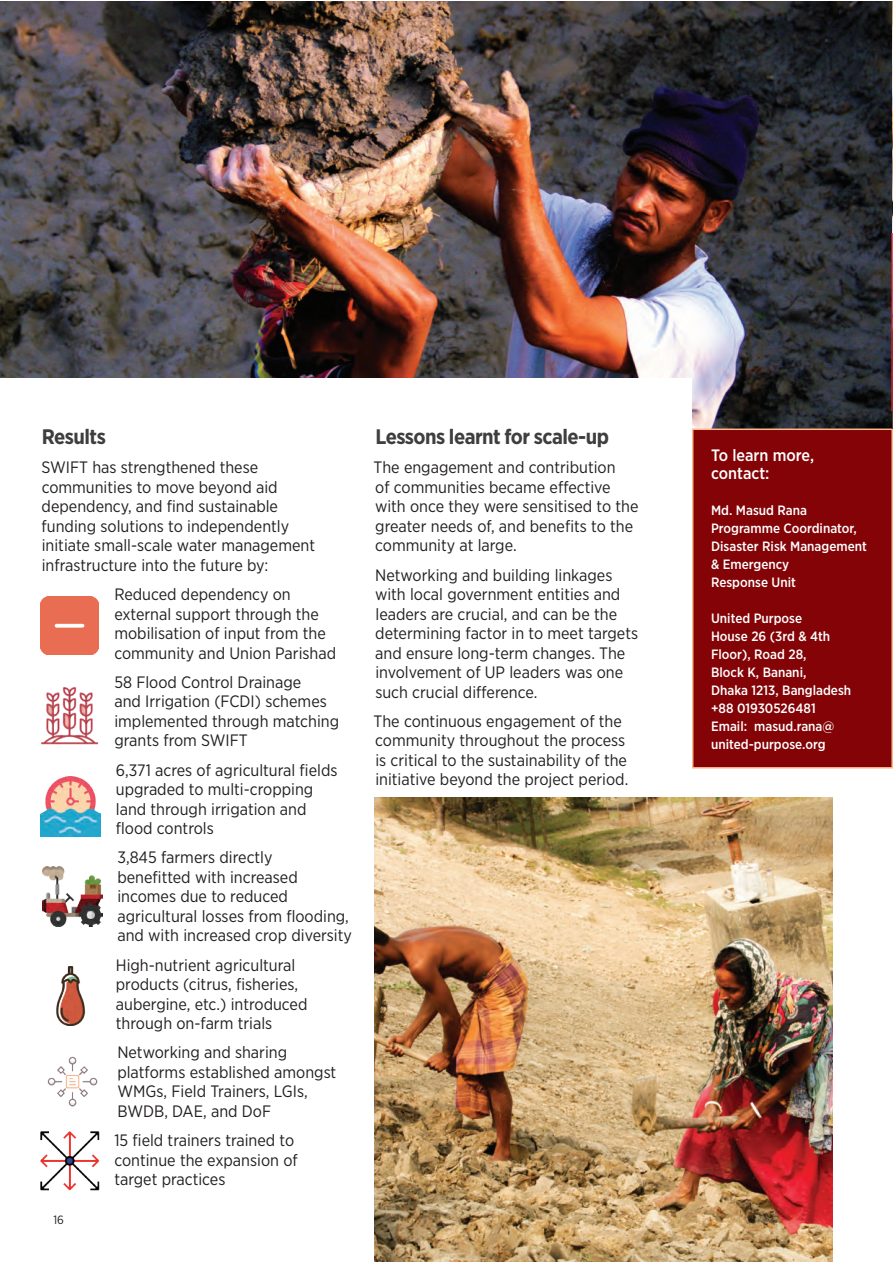
<style>
.page{position:relative;width:893px;height:1263px;background:#fff}
.page>*{position:absolute;margin:0;border:0;box-sizing:border-box;transform-origin:0 0}
.t1{font:700 21px "Gotham Narrow";letter-spacing:-.025em;color:#3e3e3f}
.t2{font:16.5px/19.5px "Gotham Narrow";color:#231f20}
.t3{font:500 16.5px/18px "Gotham Narrow";color:#fff}
.t4{font:500 13.5px/18px "Gotham Narrow";color:#fff}
.t5{font:12px "Gotham Narrow";color:#231f20}
</style>
<div class="page">
<img style="left:0;top:2px;width:893px;height:426px">
<div style="left:0;top:378px;width:692px;height:871px;background:#fff"></div>
<div style="left:693px;top:429px;width:199px;height:339px;background:#840306"></div>
<div style="left:692px;top:428px;width:201px;height:340px;border:2px solid #fab88d"></div>
<div style="left:40px;top:597px;width:58px;height:57px;background:#e86d52"></div>
<img style="left:41px;top:687px;width:57px;height:57px">
<img style="left:41px;top:776px;width:59px;height:60px">
<img style="left:42px;top:866px;width:60px;height:60px">
<img style="left:56px;top:966px;width:30px;height:60px">
<img style="left:47px;top:1056px;width:51px;height:51px">
<img style="left:40px;top:1131px;width:60px;height:60px">
<img style="left:375px;top:797px;width:457px;height:464px">
<hr style="left:891px;top:233px;width:2px;height:177px;background:#d3212a">
<p class="t1" style="left:42px;top:423px;width:66px">Results</p>
<p class="t2" style="left:41px;top:457px;width:275px">SWIFT has strengthened these communities to move beyond aid dependency, and find sustainable funding solutions to independently initiate small-scale water management infrastructure into the future by:</p>
<p class="t5" style="left:53px;top:1212px;width:12px">16</p>
<p class="t2" style="left:114px;top:584px;width:223px">Reduced dependency on external support through the mobilisation of input from the community and Union Parishad</p>
<p class="t2" style="left:114px;top:672px;width:226px">58 Flood Control Drainage<br>and Irrigation (FCDI) schemes implemented through matching grants from SWIFT</p>
<p class="t2" style="left:116px;top:760px;width:223px">6,371 acres of agricultural fields upgraded to multi-cropping land through irrigation and flood controls</p>
<p class="t2" style="left:117px;top:847px;width:236px">3,845 farmers directly<br>benefitted with increased incomes due to reduced agricultural losses from flooding, and with increased crop diversity</p>
<p class="t2" style="left:116px;top:955px;width:193px">High-nutrient agricultural products (citrus, fisheries, aubergine, etc.) introduced through on-farm trials</p>
<p class="t2" style="left:117px;top:1042px;width:220px">Networking and sharing platforms established amongst<br>WMGs, Field Trainers, LGIs,<br>BWDB, DAE, and DoF</p>
<p class="t2" style="left:114px;top:1130px;width:185px">15 field trainers trained to continue the expansion of target practices</p>
<p class="t1" style="left:375px;top:423px;width:235px">Lessons learnt for scale-up</p>
<p class="t2" style="left:374px;top:457px;width:266px">The engagement and contribution<br>of communities became effective with once they were sensitised to the greater needs of, and benefits to the community at large.</p>
<p class="t2" style="left:375px;top:565px;width:265px">Networking and building linkages with local government entities and leaders are crucial, and can be the determining factor in to meet targets and ensure long-term changes. The involvement of UP leaders was one such crucial difference.</p>
<p class="t2" style="left:374px;top:711px;width:256px">The continuous engagement of the community throughout the process is critical to the sustainability of the initiative beyond the project period.</p>
<p class="t3" style="left:711px;top:446px;width:105px">To learn more, contact:</p>
<p class="t4" style="left:711px;top:501px;width:157px">Md. Masud Rana<br>Programme Coordinator,<br>Disaster Risk Management &amp; Emergency<br>Response Unit</p>
<p class="t4" style="left:711px;top:609px;width:142px">United Purpose<br>House 26 (3rd &amp; 4th<br>Floor), Road 28,<br>Block K, Banani,<br>Dhaka 1213, Bangladesh +88 01930526481<br>Email: masud.rana@ united-purpose.org</p>
</div>
